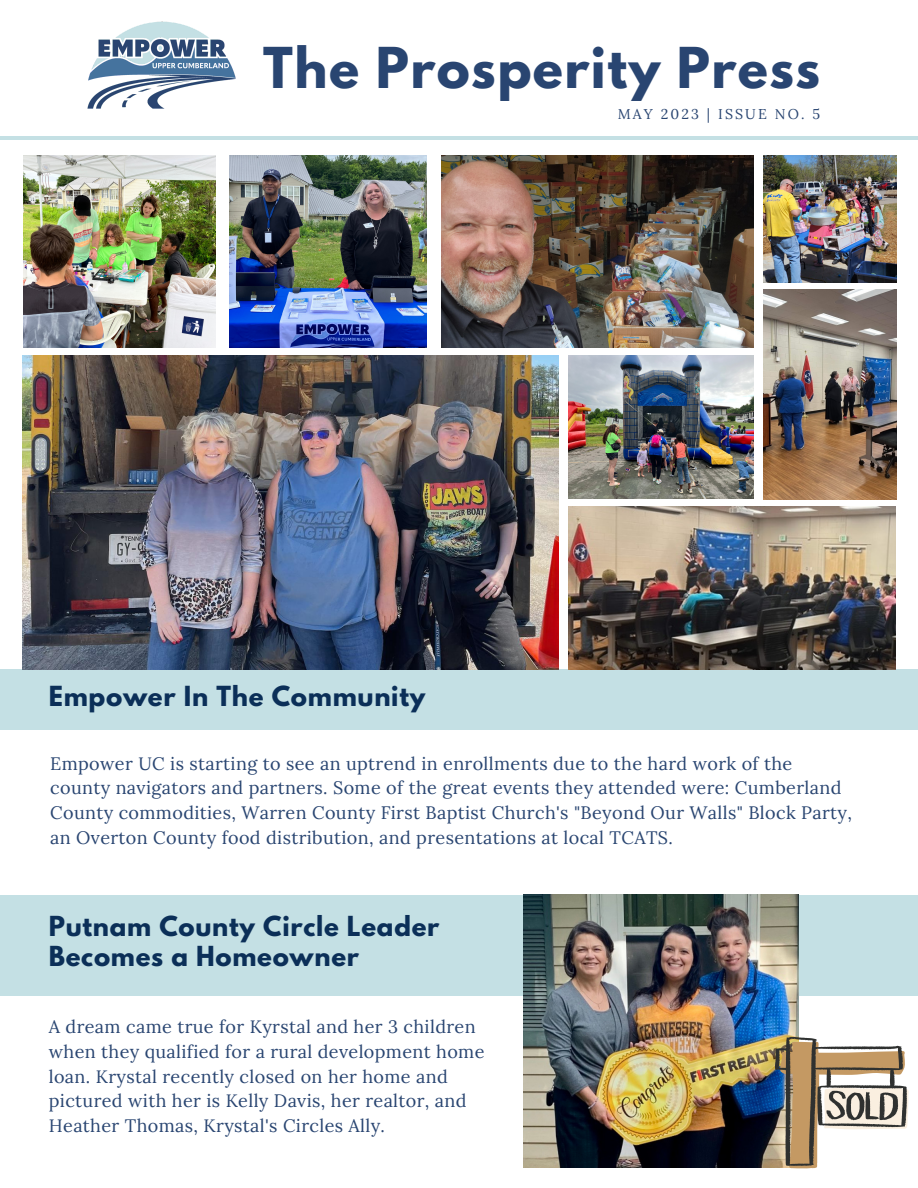
<style>
.page{position:relative;width:918px;height:1188px;background:#fff}
.page>*{position:absolute;margin:0;border:0;box-sizing:border-box;transform-origin:0 0}
.t1{font:700 49.95px "League Spartan";letter-spacing:.03em;color:#294571}
.t2{font:700 24.45px/30.8px "League Spartan";letter-spacing:.03em;color:#0b2f58}
.t3{font:18px/24.8px "Lora";letter-spacing:.02em;color:#294571}
.t4{font:14.1px "Lora";letter-spacing:.15em;color:#294571}
</style>
<div class="page">
<hr style="left:0;top:136px;width:918px;height:3px;background:#c4e0e4">
<img style="left:87px;top:21px;width:149px;height:88px">
<div style="left:0;top:669px;width:918px;height:61px;background:#c4e0e4"></div>
<img style="left:24px;top:156px;width:191px;height:192px">
<img style="left:442px;top:155px;width:311px;height:193px">
<img style="left:22px;top:355px;width:537px;height:314px">
<img style="left:568px;top:355px;width:186px;height:143px">
<img style="left:763px;top:290px;width:133px;height:209px">
<img style="left:763px;top:156px;width:133px;height:127px">
<img style="left:568px;top:506px;width:328px;height:163px">
<div style="left:0;top:895px;width:918px;height:100px;background:#c4e0e4"></div>
<img style="left:524px;top:895px;width:274px;height:272px">
<svg style="left:775px;top:1037px;width:134px;height:131px"></svg>
<img style="left:230px;top:156px;width:197px;height:192px">
<p class="t1" style="left:263px;top:43px;width:558px">The Prosperity Press</p>
<p class="t4" style="left:618px;top:105px;width:204px">MAY 2023 | ISSUE NO. 5</p>
<p class="t2" style="left:49px;top:684px;width:378px">Empower In The Community</p>
<p class="t3" style="left:50px;top:751px;width:803px">Empower UC is starting to see an uptrend in enrollments due to the hard work of the county navigators and partners. Some of the great events they attended were: Cumberland County commodities, Warren County First Baptist Church's "Beyond Our Walls" Block Party, an Overton County food distribution, and presentations at local TCATS.</p>
<p class="t2" style="left:49px;top:914px;width:392px">Putnam County Circle Leader<br>Becomes a Homeowner</p>
<p class="t3" style="left:49px;top:1014px;width:437px">A dream came true for Kyrstal and her 3 children when they qualified for a rural development home loan. Krystal recently closed on her home and pictured with her is Kelly Davis, her realtor, and Heather Thomas, Krystal's Circles Ally.</p>
</div>
